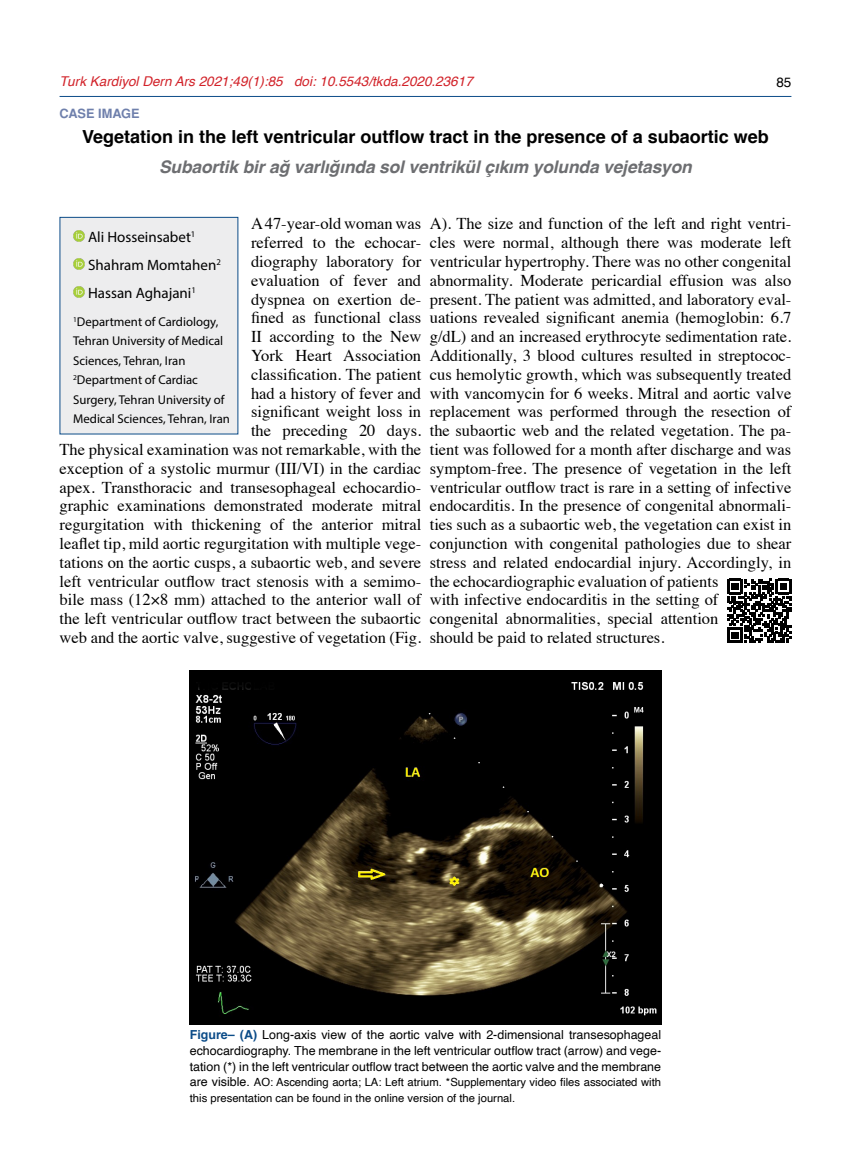
<style>
.page{position:relative;width:851px;height:1170px;background:#fff}
.page>*{position:absolute;margin:0;border:0;box-sizing:border-box;transform-origin:0 0}
.t1{font:700 18px "Helvetica";color:#000}
.t2{font:italic 700 17.4px "Helvetica";letter-spacing:-.01em;color:#6d6e71}
.t3{font:16.5px/18.8px "Times";color:#000;text-align:right}
.t4{font:15px/28px "Myriad Pro";color:#000}
.t5{font:italic 13.5px "Helvetica";color:#d2232a}
.t6{font:13.5px "Helvetica";color:#000}
.t7{font:12.75px/19.5px "Myriad Pro";color:#000}
.t8{font:700 12.75px "Helvetica Tr";color:#6f80ac}
.t9{font:12.45px/15.6px "Helvetica";color:#000;text-align:justify}
.t10{font:11.25px/15.6px "Helvetica";color:#000}
.s1{font-weight:700;color:#0c4c88}
.s2{font-size:12.45px}
</style>
<div class="page">
<div style="left:60px;top:217px;width:178px;height:217px;background:#ededee"></div>
<svg style="left:73px;top:231px;width:11px;height:11px"></svg>
<svg style="left:73px;top:259px;width:11px;height:11px"></svg>
<svg style="left:73px;top:287px;width:11px;height:11px"></svg>
<hr style="left:60px;top:96px;width:731px;height:1px;background:#0c4c88">
<svg style="left:727px;top:578px;width:64px;height:64px"></svg>
<img style="left:190px;top:670px;width:471px;height:354px">
<p class="t5" style="left:60px;top:71px;width:414px">Turk Kardiyol Dern Ars 2021;49(1):85 doi: 10.5543/tkda.2020.23617</p>
<p class="t8" style="left:60px;top:105px;width:81px">CASE IMAGE</p>
<p class="t1" style="left:82px;top:122px;width:688px">Vegetation in the left ventricular outflow tract in the presence of a subaortic web</p>
<p class="t2" style="left:159px;top:152px;width:534px">Subaortik bir ağ varlığında sol ventrikül çıkım yolunda vejetasyon</p>
<p class="t6" style="left:776px;top:72px;width:17px">85</p>
<p class="t3" style="left:60px;top:213px;width:363px">A 47-year-old woman was<br>referred to the echocar-<br>diography laboratory for<br>evaluation of fever and<br>dyspnea on exertion de-<br>fined as functional class<br>II according to the New<br>York Heart Association<br>classification. The patient<br>had a history of fever and<br>significant weight loss in<br>the preceding 20 days.<br>The physical examination was not remarkable, with the exception of a systolic murmur (III/VI) in the cardiac apex. Transthoracic and transesophageal echocardio&shy;graphic examinations demonstrated moderate mitral regurgitation with thickening of the anterior mitral leaflet tip, mild aortic regurgitation with multiple vege&shy;tations on the aortic cusps, a subaortic web, and severe left ventricular outflow tract stenosis with a semimo&shy;bile mass (12×8 mm) attached to the anterior wall of the left ventricular outflow tract between the subaortic web and the aortic valve, suggestive of vegetation (Fig.</p>
<p class="t3" style="left:429px;top:213px;width:363px;text-align:left">A). The size and function of the left and right ventri&shy;cles were normal, although there was moderate left ventricular hypertrophy. There was no other congenital abnormality. Moderate pericardial effusion was also present. The patient was admitted, and laboratory eval&shy;uations revealed significant anemia (hemoglobin: 6.7 g/dL) and an increased erythrocyte sedimentation rate.<br>Additionally, 3 blood cultures resulted in streptococ&shy;cus hemolytic growth, which was subsequently treated with vancomycin for 6 weeks. Mitral and aortic valve replacement was performed through the resection of the subaortic web and the related vegetation. The pa&shy;tient was followed for a month after discharge and was symptom-free. The presence of vegetation in the left ventricular outflow tract is rare in a setting of infective endocarditis. In the presence of congenital abnormali&shy;ties such as a subaortic web, the vegetation can exist in conjunction with congenital pathologies due to shear stress and related endocardial injury. Accordingly, in the echocardiographic evaluation of patients<br>with infective endocarditis in the setting of<br>congenital abnormalities, special attention<br>should be paid to related structures.</p>
<p class="t4" style="left:88px;top:222px;width:134px">Ali Hosseinsabet<sup>1<br></sup>Shahram Momtahen<sup>2<br></sup>Hassan Aghajani<sup>1</sup></p>
<p class="t7" style="left:73px;top:311px;width:158px"><sup>1</sup>Department of Cardiology,<br>Tehran University of Medical<br>Sciences, Tehran, Iran<br><sup>2</sup>Department of Cardiac<br>Surgery, Tehran University of<br>Medical Sciences, Tehran, Iran</p>
<p class="t9" style="left:190px;top:1027px;width:473px"><span class="s1">Figure– (A)</span> Long-axis view of the aortic valve with 2-dimensional transesophageal echocardiography. The membrane in the left ventricular outflow tract (arrow) and vege&shy;tation (*) in the left ventricular outflow tract between the aortic valve and the membrane</p>
<p class="t10" style="left:190px;top:1074px;width:473px"><span class="s2">are visible.</span> AO: Ascending aorta; LA: Left atrium. *Supplementary video files associated with this presentation can be found in the online version of the journal.</p>
</div>
